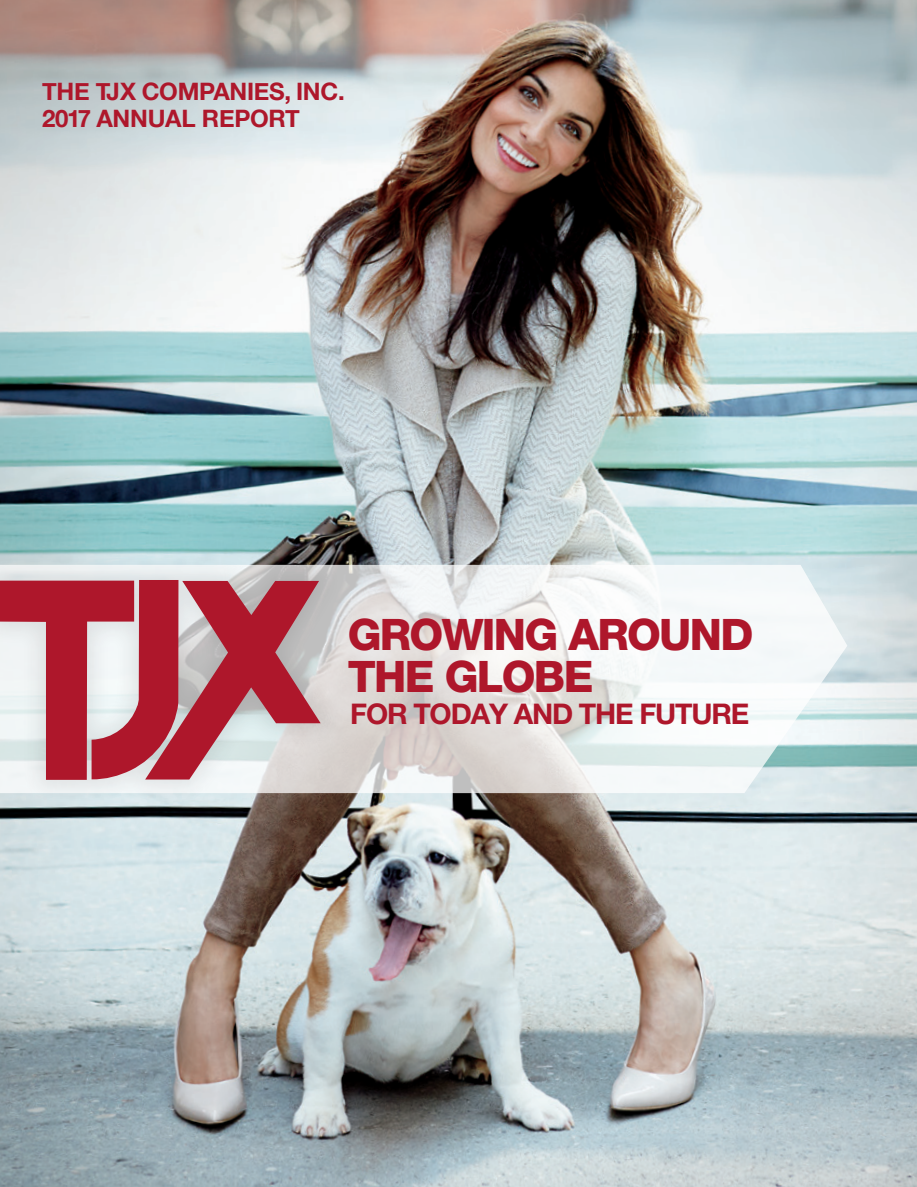
<style>
.page{position:relative;width:917px;height:1187px;background:#fff}
.page>*{position:absolute;margin:0;border:0;box-sizing:border-box;transform-origin:0 0}
.t1{font:800 43.5px/42px "Helvetica Neue LT Pro";letter-spacing:-.04em;color:#ae172b}
.t2{font:700 28.5px "Helvetica Neue LT Pro";letter-spacing:-.04em;color:#ae172b}
.t3{font:700 24px "Helvetica Neue";letter-spacing:-.01em;color:#ae172b}
</style>
<div class="page">
<img style="left:320px;top:0;width:596px;height:1187px">
<svg style="left:345px;top:565px;width:501px;height:228px"></svg>
<div style="left:0;top:554px;width:345px;height:251px;background:#231f20;opacity:.1"></div>
<svg style="left:0;top:0;width:320px;height:1187px;background:#b4b0b4"></svg>
<p class="t3" style="left:42px;top:72px;width:304px">THE TJX COMPANIES, INC.</p>
<p class="t3" style="left:42px;top:99px;width:259px">2017 ANNUAL REPORT</p>
<p class="t1" style="left:347px;top:613px;width:407px">GROWING AROUND<br>THE GLOBE</p>
<p class="t2" style="left:350px;top:696px;width:400px">FOR TODAY AND THE FUTURE</p>
</div>
